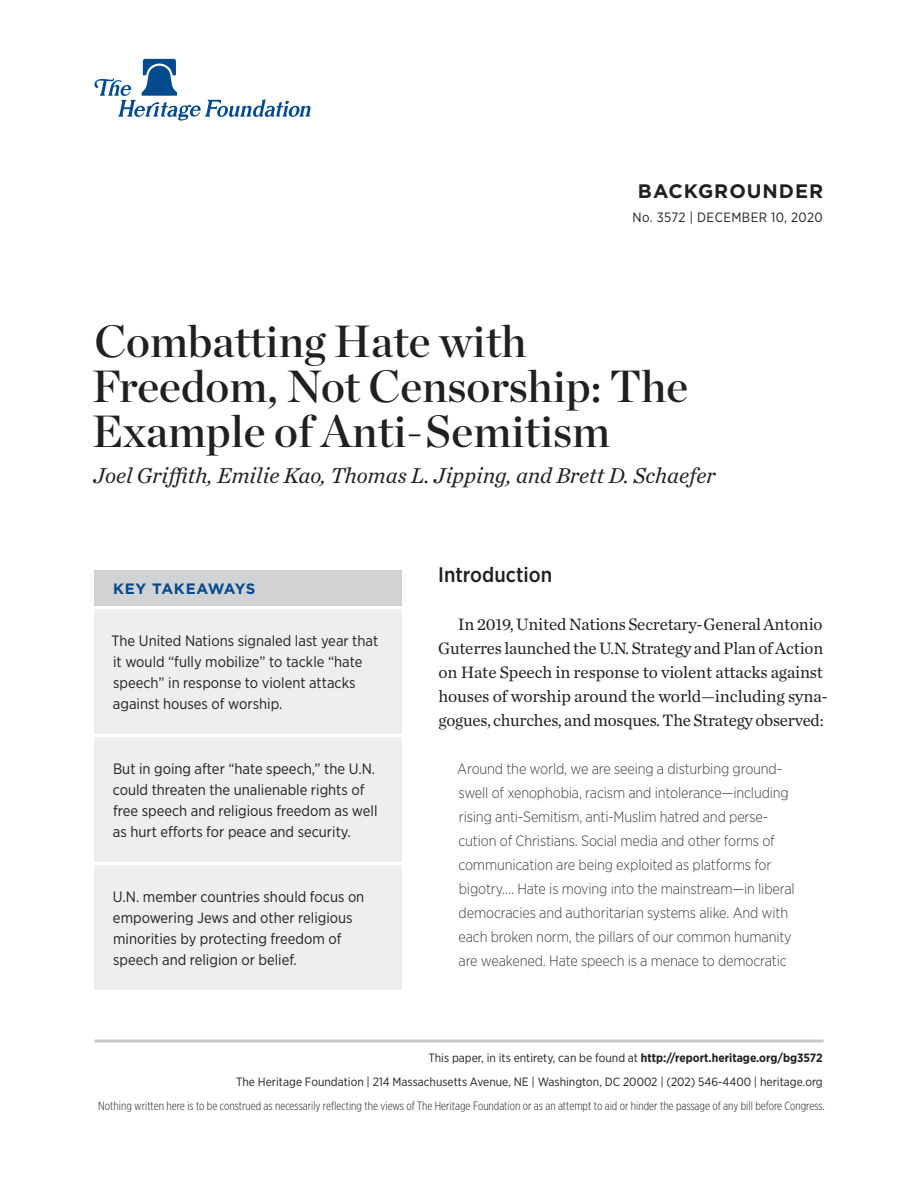
<style>
.page{position:relative;width:918px;height:1188px;background:#fff}
.page>*{position:absolute;margin:0;border:0;box-sizing:border-box;transform-origin:0 0}
.Paper_Title{font:45px/45px "Chronicle Display Semi";color:#231f20}
.Byline{font:italic 22.5px "Chronicle Text G1";color:#231f20}
.Body_Text___H1{font:500 21px "Gotham Narrow";color:#231f20}
.t1{font:700 19.5px "Gotham";letter-spacing:.05em;color:#231f20}
.Body_Text{font:17.25px/24px "Chronicle Text G1";letter-spacing:-.01em;color:#231f20}
.Body_Text___BLOCK_QU{font:300 15px/24px "Gotham Narrow";letter-spacing:-.01em;color:#3e3e3f}
.Key_Takeaways{font:15px/21px "Gotham Narrow";color:#231f20}
.Key_Takeaways___HEAD{font:700 15px "Gotham";letter-spacing:.03em;color:#004a8d}
.t2{font:13.5px "Gotham Narrow";letter-spacing:.03em;color:#231f20}
.t3{font:12px/24px "Gotham Narrow";color:#231f20;text-align:right}
.t4{font:300 12px "Gotham X Narrow";color:#231f20}
.s1{font-weight:700}
</style>
<div class="page">
<hr style="left:94px;top:1040px;width:730px;height:2px;background:#c7c8ca">
<svg style="left:94px;top:59px;width:216px;height:62px"></svg>
<div style="left:94px;top:609px;width:308px;height:125px;background:#eeeeef"></div>
<div style="left:94px;top:570px;width:308px;height:36px;background:#d1d2d4"></div>
<div style="left:94px;top:737px;width:308px;height:125px;background:#eeeeef"></div>
<div style="left:94px;top:865px;width:308px;height:125px;background:#eeeeef"></div>
<h3 class="t1" style="left:638px;top:178px;width:187px">BACKGROUNDER</h3>
<p class="t2" style="left:633px;top:209px;width:192px">No. 3572 | December 10, 2020</p>
<p class="Paper_Title" style="left:92px;top:316px;width:598px">Combatting Hate with<br>Freedom, Not Censorship: The<br>Example of Anti-Semitism</p>
<p class="Byline" style="left:93px;top:458px;width:624px">Joel Griffith, Emilie Kao, Thomas L. Jipping, and Brett D. Schaefer</p>
<p class="Key_Takeaways___HEAD" style="left:113px;top:579px;width:144px">KEY TAKEAWAYS</p>
<p class="Key_Takeaways" style="left:112px;top:630px;width:268px">The United Nations signaled last year that it would “fully mobilize” to tackle “hate speech” in response to violent attacks against houses of worship.</p>
<p class="Key_Takeaways" style="left:113px;top:758px;width:266px">But in going after “hate speech,” the U.N. could threaten the unalienable rights of free speech and religious freedom as well as hurt efforts for peace and security.</p>
<p class="Key_Takeaways" style="left:113px;top:886px;width:253px">U.N. member countries should focus on empowering Jews and other religious minorities by protecting freedom of speech and religion or belief.</p>
<p class="Body_Text___H1" style="left:438px;top:561px;width:115px">Introduction</p>
<p class="Body_Text" style="left:438px;top:611px;width:391px;text-indent:19px">In 2019, United Nations Secretary-General Antonio Guterres launched the U.N. Strategy and Plan of Action on Hate Speech in response to violent attacks against houses of worship around the world—including syna&shy;gogues, churches, and mosques. The Strategy observed:</p>
<p class="Body_Text___BLOCK_QU" style="left:457px;top:756px;width:339px">Around the world, we are seeing a disturbing ground&shy;swell of xenophobia, racism and intolerance—including rising anti-Semitism, anti-Muslim hatred and perse&shy;cution of Christians. Social media and other forms of communication are being exploited as platforms for bigotry.… Hate is moving into the mainstream—in liberal democracies and authoritarian systems alike. And with each broken norm, the pillars of our common humanity are weakened. Hate speech is a menace to democratic</p>
<p class="t3" style="left:236px;top:1046px;width:588px">This paper, in its entirety, can be found at <span class="s1">http://report.heritage.org/bg3572<br></span>The Heritage Foundation | 214 Massachusetts Avenue, NE | Washington, DC 20002 | (202) 546-4400 | heritage.org</p>
<p class="t4" style="left:98px;top:1099px;width:728px">Nothing written here is to be construed as necessarily reflecting the views of The Heritage Foundation or as an attempt to aid or hinder the passage of any bill before Congress.</p>
</div>
